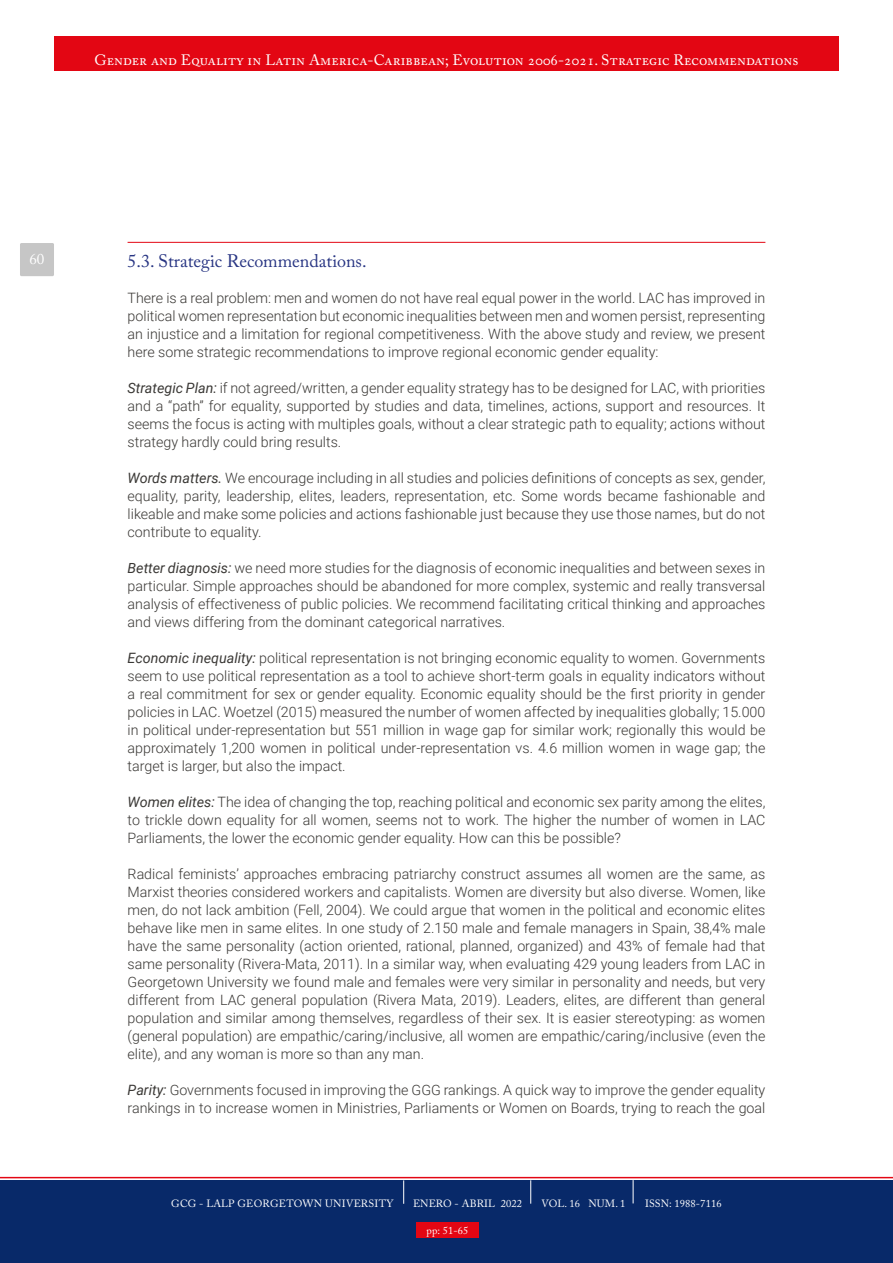
<style>
.page{position:relative;width:893px;height:1263px;background:#fff}
.page>*{position:absolute;margin:0;border:0;box-sizing:border-box;transform-origin:0 0}
.t1{font:18px "Adobe Caslon Pro";color:#283583}
.t2{font:15px "Adobe Caslon Pro";letter-spacing:.005em;color:#fff}
.t3{font:300 14.25px/18px "Roboto";color:#3a3835;text-align:justify}
.t4{font:10.5px "Adobe Caslon Pro";letter-spacing:.01em;color:#fff}
.s1{font-weight:400;font-style:italic}
</style>
<div class="page">
<div style="left:54px;top:37px;width:785px;height:34px;background:#e30613"></div>
<div style="left:0;top:1180px;width:893px;height:83px;background:#082969"></div>
<div style="left:20px;top:243px;width:34px;height:33px;background:#c6c6c6;border-radius:2px"></div>
<hr style="left:128px;top:242px;width:637px;height:1px;background:#e30613">
<svg style="left:0;top:1177px;width:893px;height:27px"></svg>
<div style="left:416px;top:1222px;width:63px;height:15px;background:#e30613"></div>
<p class="t2" style="left:94px;top:51px;width:706px">Gender and Equality in Latin America-Caribbean; Evolution 2006-2021. Strategic Recommendations</p>
<p class="t2" style="left:29px;top:250px;width:16px">60</p>
<p class="t1" style="left:128px;top:250px;width:240px">5.3. Strategic Recommendations.</p>
<p class="t3" style="left:128px;top:288px;width:639px">There is a real problem: men and women do not have real equal power in the world. LAC has improved in political women representation but economic inequalities between men and women persist, representing an injustice and a limitation for regional competitiveness. With the above study and review, we present here some strategic recommendations to improve regional economic gender equality:</p>
<p class="t3" style="left:128px;top:378px;width:639px"><span class="s1">Strategic Plan:</span> if not agreed/written, a gender equality strategy has to be designed for LAC, with priorities and a “path” for equality, supported by studies and data, timelines, actions, support and resources. It seems the focus is acting with multiples goals, without a clear strategic path to equality; actions without strategy hardly could bring results.</p>
<p class="t3" style="left:128px;top:468px;width:639px"><span class="s1">Words matters.</span> We encourage including in all studies and policies definitions of concepts as sex, gender, equality, parity, leadership, elites, leaders, representation, etc. Some words became fashionable and likeable and make some policies and actions fashionable just because they use those names, but do not contribute to equality.</p>
<p class="t3" style="left:128px;top:558px;width:639px"><span class="s1">Better diagnosis:</span> we need more studies for the diagnosis of economic inequalities and between sexes in particular. Simple approaches should be abandoned for more complex, systemic and really transversal analysis of effectiveness of public policies. We recommend facilitating critical thinking and approaches and views differing from the dominant categorical narratives.</p>
<p class="t3" style="left:128px;top:648px;width:639px"><span class="s1">Economic inequality:</span> political representation is not bringing economic equality to women. Governments seem to use political representation as a tool to achieve short-term goals in equality indicators without a real commitment for sex or gender equality. Economic equality should be the first priority in gender policies in LAC. Woetzel (2015) measured the number of women affected by inequalities globally; 15.000 in political under-representation but 551 million in wage gap for similar work; regionally this would be approximately 1,200 women in political under-representation vs. 4.6 million women in wage gap; the target is larger, but also the impact.</p>
<p class="t3" style="left:128px;top:792px;width:639px"><span class="s1">Women elites:</span> The idea of changing the top, reaching political and economic sex parity among the elites, to trickle down equality for all women, seems not to work. The higher the number of women in LAC Parliaments, the lower the economic gender equality. How can this be possible?</p>
<p class="t3" style="left:128px;top:864px;width:639px">Radical feminists’ approaches embracing patriarchy construct assumes all women are the same, as Marxist theories considered workers and capitalists. Women are diversity but also diverse. Women, like men, do not lack ambition (Fell, 2004). We could argue that women in the political and economic elites behave like men in same elites. In one study of 2.150 male and female managers in Spain, 38,4% male have the same personality (action oriented, rational, planned, organized) and 43% of female had that same personality (Rivera-Mata, 2011). In a similar way, when evaluating 429 young leaders from LAC in Georgetown University we found male and females were very similar in personality and needs, but very different from LAC general population (Rivera Mata, 2019). Leaders, elites, are different than general population and similar among themselves, regardless of their sex. It is easier stereotyping: as women (general population) are empathic/caring/inclusive, all women are empathic/caring/inclusive (even the elite), and any woman is more so than any man.</p>
<p class="t3" style="left:128px;top:1080px;width:639px"><span class="s1">Parity:</span> Governments focused in improving the GGG rankings. A quick way to improve the gender equality rankings in to increase women in Ministries, Parliaments or Women on Boards, trying to reach the goal</p>
<p class="t4" style="left:171px;top:1197px;width:224px">GCG - LALP GEORGETOWN UNIVERSITY</p>
<p class="t4" style="left:413px;top:1197px;width:110px">ENERO - ABRIL 2022</p>
<p class="t4" style="left:542px;top:1197px;width:85px">VOL. 16 NUM. 1</p>
<p class="t4" style="left:645px;top:1197px;width:78px">ISSN: 1988-7116</p>
<p class="t4" style="left:426px;top:1224px;width:43px">pp: 51-65</p>
</div>
